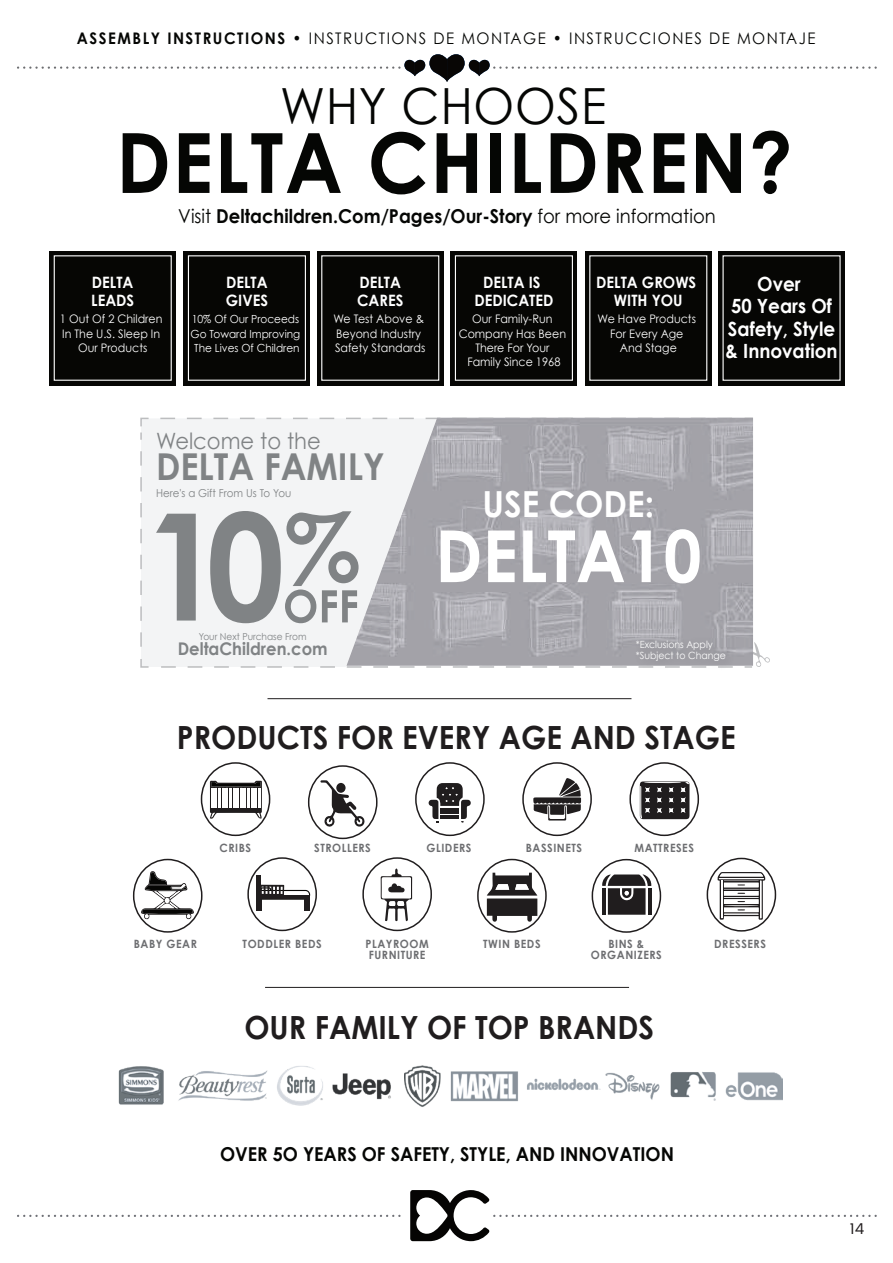
<style>
.page{position:relative;width:893px;height:1263px;background:#fff}
.page>*{position:absolute;margin:0;border:0;box-sizing:border-box;transform-origin:0 0}
.t1{font:700 83.1px "Century Gothic";letter-spacing:.02em;color:#050604;scale:.94 1}
.t2{font:700 71.85px "Century Gothic";color:#fff;scale:.94 1}
.t3{font:49.8px "Century Gothic";letter-spacing:.02em;color:#050604;scale:.94 1}
.t4{font:700 37.05px "Century Gothic";color:#808385;scale:.94 1}
.t5{font:700 36px "Century Gothic";color:#fff;scale:.94 1}
.t6{font:700 31.95px "Century Gothic";color:#201d1e;scale:.94 1}
.t7{font:22.5px "Century Gothic";color:#808385;scale:.94 1}
.t8{font:700 19.65px/22.2px "Century Gothic";color:#fff;text-align:center;scale:.94 1}
.t9{font:700 19.2px "Century Gothic";color:#050604;scale:.94 1}
.t10{font:700 17.4px "Century Gothic";color:#808385;scale:.94 1}
.t11{font:15.9px "Century Gothic";letter-spacing:.1em;color:#050604;scale:.94 1}
.t12{font:700 15.75px/18.3px "Century Gothic";color:#fff;scale:.94 1}
.t13{font:15px "Poppins";color:#231f20}
.t14{font:11.7px/14.4px "Century Gothic";color:#fff;text-align:center;scale:.94 1}
.t15{font:700 11.4px/11.4px "Century Gothic";letter-spacing:.05em;color:#6d6e71;text-align:center;scale:.94 1}
.t16{font:11.1px/14.4px "Century Gothic";color:#fff;text-align:center;scale:.94 1}
.t17{font:10.95px "Century Gothic";color:#808385;scale:.94 1}
.t18{font:9.9px "Century Gothic";color:#fff;scale:.94 1}
.t19{font:9.6px "Century Gothic";color:#808385;scale:.94 1}
.s1{font-weight:700}
.s2{font-weight:400}
</style>
<div class="page">
<div style="left:184px;top:251px;width:126px;height:134px;background:#060604"></div>
<div style="left:188px;top:255px;width:118px;height:126px;border:1px solid #fff"></div>
<div style="left:317px;top:251px;width:127px;height:134px;background:#060604"></div>
<div style="left:321px;top:255px;width:118px;height:126px;border:1px solid #fff"></div>
<div style="left:49px;top:251px;width:127px;height:134px;background:#060604"></div>
<div style="left:54px;top:255px;width:118px;height:126px;border:1px solid #fff"></div>
<div style="left:585px;top:251px;width:127px;height:134px;background:#060604"></div>
<div style="left:451px;top:251px;width:126px;height:134px;background:#060604"></div>
<div style="left:455px;top:255px;width:118px;height:126px;border:1px solid #fff"></div>
<div style="left:718px;top:251px;width:127px;height:134px;background:#060604"></div>
<hr style="left:267px;top:698px;width:364px;height:1px;background:#201d1e">
<hr style="left:265px;top:987px;width:364px;height:1px;background:#201d1e">
<svg style="left:210px;top:781px;width:52px;height:38px"></svg>
<div style="left:201px;top:762px;width:69px;height:74px;border:2px solid #201d1e;border-radius:50%"></div>
<div style="left:707px;top:858px;width:69px;height:74px;border:2px solid #201d1e;border-radius:50%"></div>
<svg style="left:717px;top:872px;width:48px;height:48px"></svg>
<svg style="left:426px;top:783px;width:47px;height:42px"></svg>
<div style="left:415px;top:762px;width:70px;height:74px;border:2px solid #201d1e;border-radius:50%"></div>
<svg style="left:533px;top:778px;width:48px;height:42px"></svg>
<div style="left:522px;top:762px;width:70px;height:74px;border:2px solid #201d1e;border-radius:50%"></div>
<div style="left:308px;top:765px;width:70px;height:74px;border:2px solid #201d1e;border-radius:50%"></div>
<svg style="left:320px;top:780px;width:45px;height:47px"></svg>
<svg style="left:141px;top:871px;width:53px;height:48px"></svg>
<div style="left:133px;top:859px;width:70px;height:74px;border:2px solid #201d1e;border-radius:50%"></div>
<svg style="left:487px;top:873px;width:50px;height:49px"></svg>
<div style="left:477px;top:859px;width:70px;height:74px;border:2px solid #201d1e;border-radius:50%"></div>
<svg style="left:602px;top:874px;width:49px;height:41px"></svg>
<div style="left:592px;top:859px;width:69px;height:74px;border:2px solid #201d1e;border-radius:50%"></div>
<div style="left:629px;top:762px;width:70px;height:74px;border:2px solid #201d1e;border-radius:50%"></div>
<svg style="left:640px;top:781px;width:49px;height:38px"></svg>
<div style="left:362px;top:857px;width:70px;height:74px;border:2px solid #201d1e;border-radius:50%"></div>
<svg style="left:381px;top:868px;width:31px;height:53px"></svg>
<div style="left:247px;top:857px;width:70px;height:74px;border:2px solid #201d1e;border-radius:50%"></div>
<div style="left:256px;top:890px;width:54px;height:10px;border:1px solid #060604;border-radius:4px"></div>
<hr style="left:256px;top:895px;width:54px;height:4px;background:#201d1e">
<div style="left:256px;top:899px;width:6px;height:12px;background:#201d1e"></div>
<div style="left:304px;top:899px;width:6px;height:12px;background:#201d1e"></div>
<div style="left:256px;top:875px;width:5px;height:20px;background:#201d1e"></div>
<svg style="left:261px;top:885px;width:23px;height:10px"></svg>
<div style="left:141px;top:419px;width:205px;height:238px;background:#f3f4f5"></div>
<svg style="left:140px;top:657px;width:485px;height:11px"></svg>
<svg style="left:140px;top:417px;width:10px;height:230px"></svg>
<svg style="left:160px;top:417px;width:593px;height:11px"></svg>
<svg style="left:745px;top:642px;width:25px;height:26px"></svg>
<img style="left:346px;top:418px;width:407px;height:248px">
<img style="left:625px;top:639px;width:116px;height:29px">
<img style="left:625px;top:627px;width:103px;height:39px">
<svg style="left:156px;top:514px;width:40px;height:106px"></svg>
<svg style="left:210px;top:511px;width:149px;height:112px"></svg>
<img style="left:118px;top:1066px;width:273px;height:40px">
<img style="left:405px;top:1065px;width:377px;height:42px">
<svg style="left:18px;top:54px;width:858px;height:28px"></svg>
<svg style="left:18px;top:1215px;width:382px;height:2px"></svg>
<svg style="left:410px;top:1190px;width:466px;height:51px"></svg>
<h3 class="t11" style="left:77px;top:27px;width:787px"><span class="s1">ASSEMBLY INSTRUCTIONS •</span> INSTRUCTIONS DE MONTAGE • INSTRUCCIONES DE MONTAJE</h3>
<h3 class="t3" style="left:280px;top:71px;width:349px">WHY CHOOSE</h3>
<h1 class="t1" style="left:116px;top:100px;width:721px">DELTA CHILDREN?</h1>
<h3 class="t9" style="left:178px;top:201px;width:573px"><span class="s2">Visit</span> Deltachildren.Com/Pages/Our-Story <span class="s2">for more information</span></h3>
<h3 class="t12" style="left:91px;top:272px;width:47px">DELTA<br>LEADS</h3>
<p class="t14" style="left:60px;top:312px;width:111px">1 Out Of 2 Children<br>In The U.S. Sleep In<br>Our Products</p>
<h3 class="t12" style="left:226px;top:272px;width:46px">DELTA<br>GIVES</h3>
<p class="t16" style="left:191px;top:312px;width:118px">10% Of Our Proceeds<br>Go Toward Improving<br>The Lives Of Children</p>
<h3 class="t12" style="left:357px;top:272px;width:51px">DELTA<br>CARES</h3>
<p class="t14" style="left:333px;top:312px;width:99px;text-align:left">We Test Above &amp;<br>Beyond Industry<br>Safety Standards</p>
<h3 class="t12" style="left:474px;top:272px;width:86px;text-align:center">DELTA IS<br>DEDICATED</h3>
<p class="t14" style="left:459px;top:312px;width:116px">Our Family-Run<br>Company Has Been<br>There For Your<br>Family Since 1968</p>
<h3 class="t12" style="left:596px;top:272px;width:108px;text-align:center">DELTA GROWS<br>WITH YOU</h3>
<p class="t14" style="left:598px;top:312px;width:106px">We Have Products<br>For Every Age<br>And Stage</p>
<h3 class="t8" style="left:725px;top:272px;width:121px">Over<br>50 Years Of<br>Safety, Style &amp; Innovation</h3>
<h3 class="t7" style="left:156px;top:425px;width:177px">Welcome to the</h3>
<h3 class="t4" style="left:156px;top:438px;width:245px">DELTA FAMILY</h3>
<p class="t17" style="left:156px;top:485px;width:145px">Here's a Gift From Us To You</p>
<h3 class="t5" style="left:483px;top:477px;width:184px">USE CODE:</h3>
<h2 class="t2" style="left:435px;top:501px;width:285px">DELTA10</h2>
<p class="t19" style="left:199px;top:629px;width:116px">Your Next Purchase From</p>
<h3 class="t10" style="left:178px;top:636px;width:161px">DeltaChildren.com</h3>
<p class="t18" style="left:636px;top:637px;width:83px">*Exclusions Apply</p>
<p class="t18" style="left:636px;top:649px;width:97px">*Subject to Change</p>
<h3 class="t6" style="left:177px;top:713px;width:596px">PRODUCTS FOR EVERY AGE AND STAGE</h3>
<p class="t15" style="left:219px;top:842px;width:35px">CRIBS</p>
<p class="t15" style="left:314px;top:842px;width:62px">STROLLERS</p>
<p class="t15" style="left:427px;top:842px;width:49px">GLIDERS</p>
<p class="t15" style="left:526px;top:842px;width:61px">BASSINETS</p>
<p class="t15" style="left:634px;top:842px;width:65px">MATTRESES</p>
<p class="t15" style="left:134px;top:937px;width:69px">BABY GEAR</p>
<p class="t15" style="left:483px;top:937px;width:63px">TWIN BEDS</p>
<p class="t15" style="left:591px;top:937px;width:77px">BINS &amp;<br>ORGANIZERS</p>
<p class="t15" style="left:243px;top:937px;width:86px">TODDLER BEDS</p>
<p class="t15" style="left:366px;top:937px;width:69px;text-align:left">PLAYROOM<br>FURNITURE</p>
<p class="t15" style="left:714px;top:937px;width:57px">DRESSERS</p>
<h3 class="t6" style="left:244px;top:1003px;width:437px">OUR FAMILY OF TOP BRANDS</h3>
<h3 class="t9" style="left:220px;top:1139px;width:484px">OVER 5O YEARS OF SAFETY, STYLE, AND INNOVATION</h3>
<p class="t13" style="left:850px;top:1218px;width:16px">14</p>
</div>
